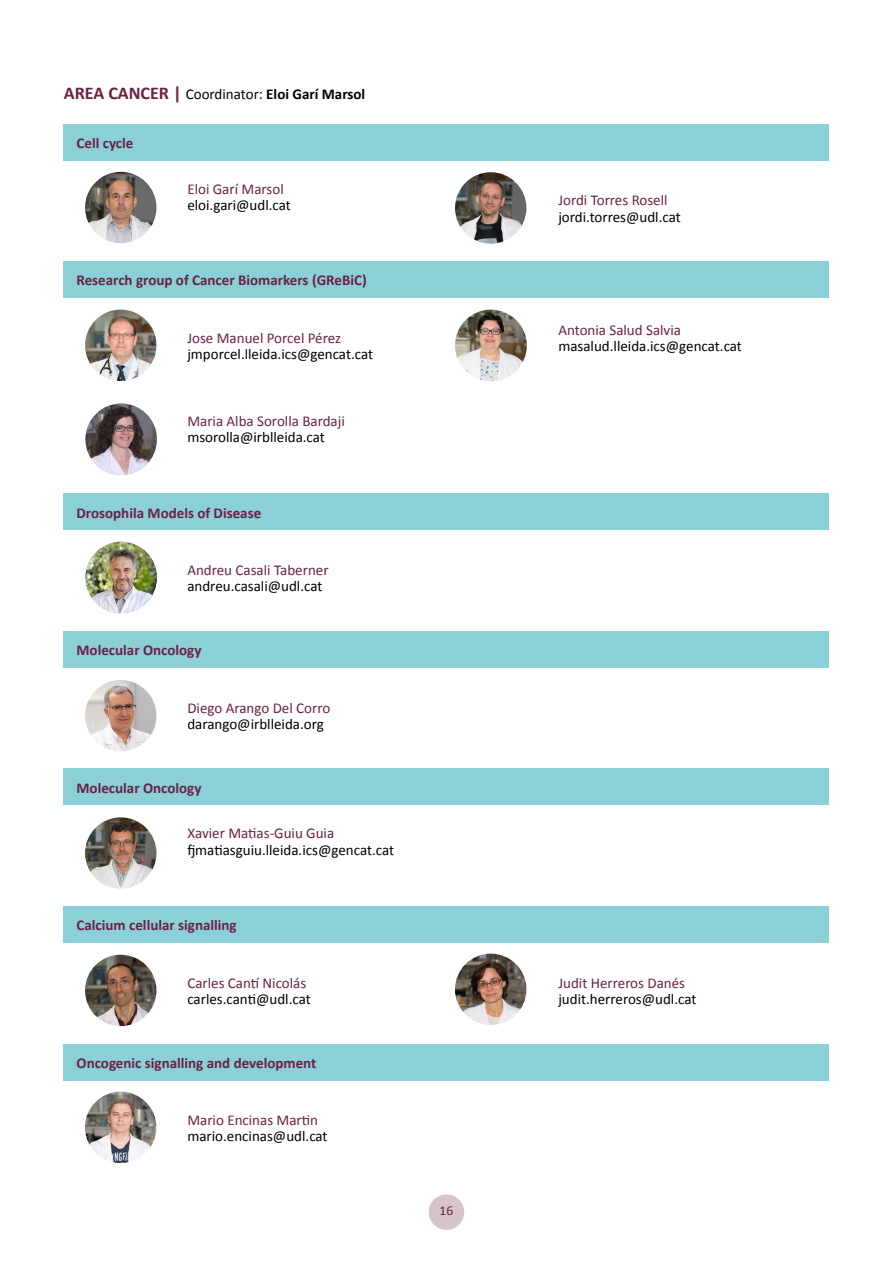
<style>
.page{position:relative;width:893px;height:1263px;background:#fff}
.page>*{position:absolute;margin:0;border:0;box-sizing:border-box;transform-origin:0 0}
.t1{font:15px "Calibri";color:#000}
.t2{font:15px "Calibri";color:#6b2145}
.t3{font:700 15px "Calibri";color:#6b2145}
.t4{font:700 15px "Calibri";color:#000}
.t5{font:13.5px "Calibri";color:#6b2145}
.s1{font-size:18px;color:#6b2145}
.s2{font-weight:400}
</style>
<div class="page">
<div style="left:429px;top:1194px;width:35px;height:36px;background:#d6c3cc;border-radius:50%"></div>
<img style="left:85px;top:680px;width:71px;height:71px;border-radius:36px">
<img style="left:455px;top:954px;width:71px;height:71px;border-radius:36px">
<img style="left:85px;top:955px;width:71px;height:71px;border-radius:36px">
<div style="left:64px;top:124px;width:765px;height:36px;background:#8bcfd7"></div>
<div style="left:64px;top:261px;width:765px;height:37px;background:#8bcfd7"></div>
<div style="left:64px;top:493px;width:765px;height:37px;background:#8bcfd7"></div>
<div style="left:64px;top:631px;width:765px;height:37px;background:#8bcfd7"></div>
<div style="left:64px;top:768px;width:765px;height:37px;background:#8bcfd7"></div>
<div style="left:64px;top:906px;width:765px;height:37px;background:#8bcfd7"></div>
<div style="left:64px;top:1043px;width:765px;height:37px;background:#8bcfd7"></div>
<img style="left:85px;top:817px;width:71px;height:72px;border-radius:36px">
<img style="left:85px;top:310px;width:71px;height:71px;border-radius:36px">
<img style="left:455px;top:310px;width:72px;height:71px;border-radius:36px">
<img style="left:455px;top:172px;width:71px;height:72px;border-radius:36px">
<img style="left:85px;top:172px;width:71px;height:71px;border-radius:36px">
<img style="left:85px;top:404px;width:72px;height:71px;border-radius:36px">
<img style="left:85px;top:542px;width:72px;height:71px;border-radius:36px">
<img style="left:85px;top:1091px;width:71px;height:72px;border-radius:36px">
<p class="t4" style="left:64px;top:83px;width:303px"><span class="s1">AREA CANCER |</span> <span class="s2">Coordinator:</span> Eloi Garí Marsol</p>
<p class="t3" style="left:77px;top:132px;width:58px">Cell cycle</p>
<p class="t2" style="left:187px;top:178px;width:98px">Eloi Garí Marsol</p>
<p class="t1" style="left:187px;top:194px;width:105px">eloi.gari@udl.cat</p>
<p class="t2" style="left:558px;top:190px;width:111px">Jordi Torres Rosell</p>
<p class="t1" style="left:558px;top:206px;width:124px">jordi.torres@udl.cat</p>
<p class="t3" style="left:77px;top:270px;width:292px">Research group of Cancer Biomarkers (GReBiC)</p>
<p class="t2" style="left:187px;top:327px;width:155px">Jose Manuel Porcel Pérez</p>
<p class="t1" style="left:187px;top:344px;width:187px">jmporcel.lleida.ics@gencat.cat</p>
<p class="t2" style="left:187px;top:410px;width:159px">Maria Alba Sorolla Bardaji</p>
<p class="t1" style="left:187px;top:427px;width:139px">msorolla@irblleida.cat</p>
<p class="t3" style="left:77px;top:502px;width:186px">Drosophila Models of Disease</p>
<p class="t2" style="left:187px;top:560px;width:143px">Andreu Casali Taberner</p>
<p class="t1" style="left:187px;top:576px;width:137px">andreu.casali@udl.cat</p>
<p class="t3" style="left:77px;top:639px;width:126px">Molecular Oncology</p>
<p class="t2" style="left:187px;top:697px;width:144px">Diego Arango Del Corro</p>
<p class="t1" style="left:187px;top:713px;width:138px">darango@irblleida.org</p>
<p class="t3" style="left:77px;top:777px;width:126px">Molecular Oncology</p>
<p class="t2" style="left:187px;top:823px;width:148px">Xavier Matias-Guiu Guia</p>
<p class="t1" style="left:187px;top:839px;width:208px">fjmatiasguiu.lleida.ics@gencat.cat</p>
<p class="t3" style="left:77px;top:914px;width:162px">Calcium cellular signalling</p>
<p class="t2" style="left:187px;top:972px;width:120px">Carles Cantí Nicolás</p>
<p class="t1" style="left:187px;top:988px;width:125px">carles.canti@udl.cat</p>
<p class="t3" style="left:77px;top:1052px;width:241px">Oncogenic signalling and development</p>
<p class="t2" style="left:187px;top:1110px;width:132px">Mario Encinas Martin</p>
<p class="t1" style="left:187px;top:1126px;width:142px">mario.encinas@udl.cat</p>
<p class="t5" style="left:440px;top:1201px;width:15px">16</p>
<p class="t2" style="left:558px;top:319px;width:124px">Antonia Salud Salvia</p>
<p class="t1" style="left:558px;top:336px;width:185px">masalud.lleida.ics@gencat.cat</p>
<p class="t2" style="left:558px;top:972px;width:128px">Judit Herreros Danés</p>
<p class="t1" style="left:558px;top:988px;width:140px">judit.herreros@udl.cat</p>
</div>
